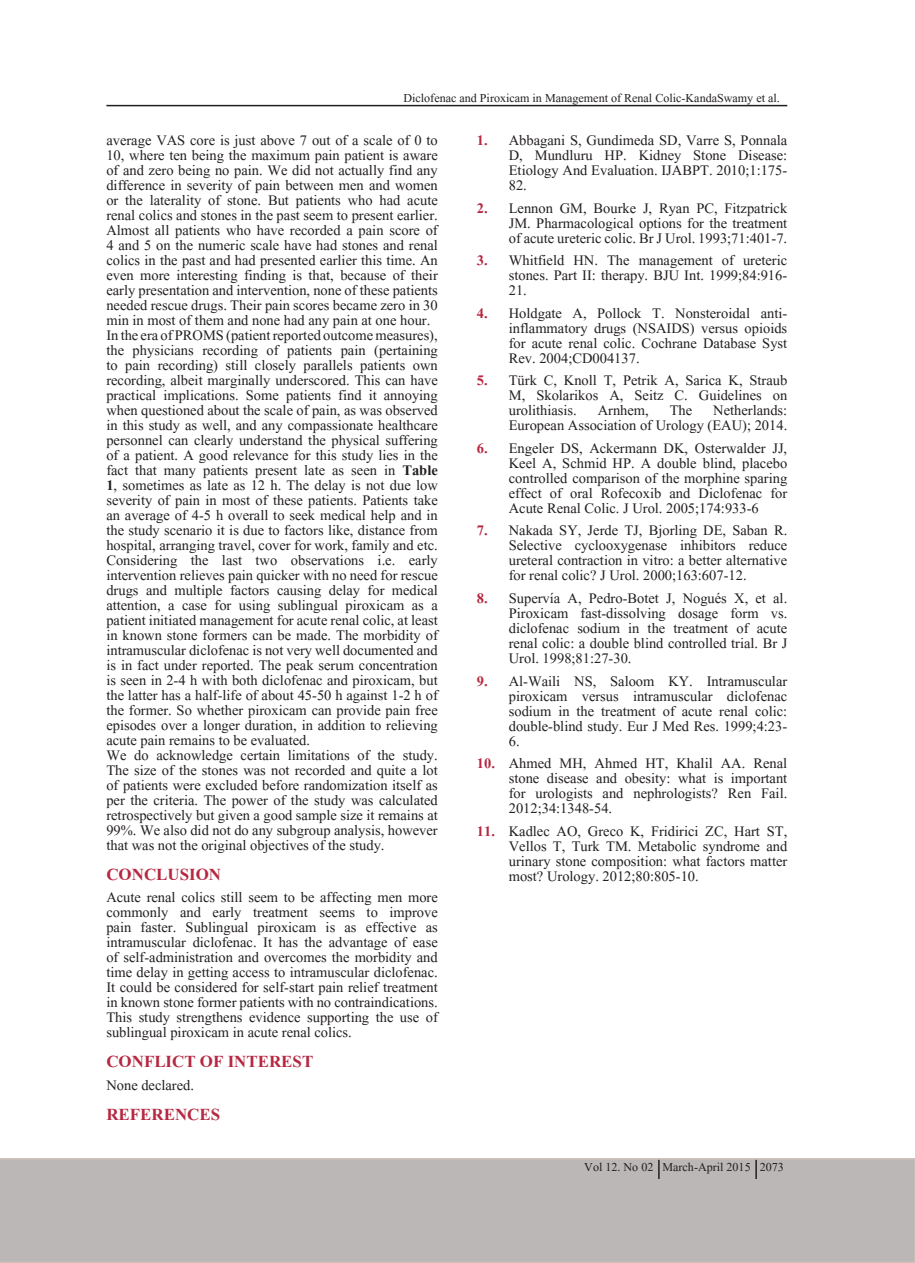
<style>
.page{position:relative;width:915px;height:1263px;background:#fff}
.page>*{position:absolute;margin:0;border:0;box-sizing:border-box;transform-origin:0 0}
.t1{font:700 21px "Aparajita";color:#b62841}
.t2{font:18px/15px "Aparajita";color:#231f20;text-align:justify}
.t3{font:15px "Aparajita";color:#231f20}
.s1{font-weight:700}
.s2{font-weight:700;color:#b62841}
</style>
<div class="page">
<hr style="left:106px;top:105px;width:681px;height:1px;background:#231f20">
<div style="left:0;top:1158px;width:914px;height:105px;background:#bbb7b7"></div>
<svg style="left:657px;top:1160px;width:2px;height:19px"></svg>
<svg style="left:754px;top:1160px;width:2px;height:19px"></svg>
<p class="t3" style="left:403px;top:91px;width:378px">Diclofenac and Piroxicam in Management of Renal Colic-KandaSwamy et al.</p>
<p class="t2" style="left:106px;top:134px;width:333px">average VAS core is just above 7 out of a scale of 0 to 10, where ten being the maximum pain patient is aware of and zero being no pain. We did not actually find any difference in severity of pain between men and women or the laterality of stone. But patients who had acute renal colics and stones in the past seem to present earlier.<br>Almost all patients who have recorded a pain score of 4 and 5 on the numeric scale have had stones and renal colics in the past and had presented earlier this time. An even more interesting finding is that, because of their early presentation and intervention, none of these patients needed rescue drugs. Their pain scores became zero in 30 min in most of them and none had any pain at one hour.</p>
<p class="t2" style="left:106px;top:329px;width:333px">In the era of PROMS (patient reported outcome measures), the physicians recording of patients pain (pertaining to pain recording) still closely parallels patients own recording, albeit marginally underscored. This can have practical implications. Some patients find it annoying when questioned about the scale of pain, as was observed in this study as well, and any compassionate healthcare personnel can clearly understand the physical suffering of a patient. A good relevance for this study lies in the fact that many patients present late as seen in <span class="s1">Table 1</span>, sometimes as late as 12 h. The delay is not due low severity of pain in most of these patients. Patients take an average of 4-5 h overall to seek medical help and in the study scenario it is due to factors like, distance from hospital, arranging travel, cover for work, family and etc.</p>
<p class="t2" style="left:106px;top:554px;width:333px">Considering the last two observations i.e. early intervention relieves pain quicker with no need for rescue drugs and multiple factors causing delay for medical attention, a case for using sublingual piroxicam as a patient initiated management for acute renal colic, at least in known stone formers can be made. The morbidity of intramuscular diclofenac is not very well documented and is in fact under reported. The peak serum concentration is seen in 2-4 h with both diclofenac and piroxicam, but the latter has a half-life of about 45-50 h against 1-2 h of the former. So whether piroxicam can provide pain free episodes over a longer duration, in addition to relieving acute pain remains to be evaluated.</p>
<p class="t2" style="left:106px;top:749px;width:333px">We do acknowledge certain limitations of the study.<br>The size of the stones was not recorded and quite a lot of patients were excluded before randomization itself as per the criteria. The power of the study was calculated retrospectively but given a good sample size it remains at 99%. We also did not do any subgroup analysis, however that was not the original objectives of the study.</p>
<p class="t1" style="left:106px;top:864px;width:116px">CONCLUSION</p>
<p class="t2" style="left:106px;top:892px;width:333px">Acute renal colics still seem to be affecting men more commonly and early treatment seems to improve pain faster. Sublingual piroxicam is as effective as intramuscular diclofenac. It has the advantage of ease of self-administration and overcomes the morbidity and time delay in getting access to intramuscular diclofenac.<br>It could be considered for self-start pain relief treatment in known stone former patients with no contraindications.<br>This study strengthens evidence supporting the use of sublingual piroxicam in acute renal colics.</p>
<p class="t1" style="left:106px;top:1052px;width:208px">CONFLICT OF INTEREST</p>
<p class="t2" style="left:106px;top:1079px;width:89px">None declared.</p>
<p class="t1" style="left:106px;top:1104px;width:115px">REFERENCES</p>
<p class="t2" style="left:508px;top:135px;width:280px;text-indent:-32px"><span class="s2">1.</span> Abbagani S, Gundimeda SD, Varre S, Ponnala D, Mundluru HP. Kidney Stone Disease:<br>Etiology And Evaluation. IJABPT. 2010;1:175- 82.</p>
<p class="t2" style="left:508px;top:202px;width:280px;text-indent:-32px"><span class="s2">2.</span> Lennon GM, Bourke J, Ryan PC, Fitzpatrick JM. Pharmacological options for the treatment of acute ureteric colic. Br J Urol. 1993;71:401-7.</p>
<p class="t2" style="left:508px;top:255px;width:280px;text-indent:-32px"><span class="s2">3.</span> Whitfield HN. The management of ureteric stones. Part II: therapy. BJU Int. 1999;84:916- 21.</p>
<p class="t2" style="left:508px;top:307px;width:280px;text-indent:-32px"><span class="s2">4.</span> Holdgate A, Pollock T. Nonsteroidal anti&shy;inflammatory drugs (NSAIDS) versus opioids for acute renal colic. Cochrane Database Syst Rev. 2004;CD004137.</p>
<p class="t2" style="left:508px;top:375px;width:280px;text-indent:-32px"><span class="s2">5.</span> Türk C, Knoll T, Petrik A, Sarica K, Straub M, Skolarikos A, Seitz C. Guidelines on urolithiasis. Arnhem, The Netherlands:<br>European Association of Urology (EAU); 2014.</p>
<p class="t2" style="left:508px;top:442px;width:280px;text-indent:-32px"><span class="s2">6.</span> Engeler DS, Ackermann DK, Osterwalder JJ, Keel A, Schmid HP. A double blind, placebo controlled comparison of the morphine sparing effect of oral Rofecoxib and Diclofenac for Acute Renal Colic. J Urol. 2005;174:933-6</p>
<p class="t2" style="left:508px;top:525px;width:280px;text-indent:-32px"><span class="s2">7.</span> Nakada SY, Jerde TJ, Bjorling DE, Saban R.<br>Selective cyclooxygenase inhibitors reduce ureteral contraction in vitro: a better alternative for renal colic? J Urol. 2000;163:607-12.</p>
<p class="t2" style="left:508px;top:592px;width:280px;text-indent:-32px"><span class="s2">8.</span> Supervía A, Pedro-Botet J, Nogués X, et al.<br>Piroxicam fast-dissolving dosage form vs. diclofenac sodium in the treatment of acute renal colic: a double blind controlled trial. Br J Urol. 1998;81:27-30.</p>
<p class="t2" style="left:508px;top:675px;width:280px;text-indent:-32px"><span class="s2">9.</span> Al-Waili NS, Saloom KY. Intramuscular piroxicam versus intramuscular diclofenac sodium in the treatment of acute renal colic: double-blind study. Eur J Med Res. 1999;4:23- 6.</p>
<p class="t2" style="left:508px;top:757px;width:280px;text-indent:-32px"><span class="s2">10.</span> Ahmed MH, Ahmed HT, Khalil AA. Renal stone disease and obesity: what is important for urologists and nephrologists? Ren Fail.<br>2012;34:1348-54.</p>
<p class="t2" style="left:508px;top:825px;width:280px;text-indent:-32px"><span class="s2">11.</span> Kadlec AO, Greco K, Fridirici ZC, Hart ST, Vellos T, Turk TM. Metabolic syndrome and urinary stone composition: what factors matter most? Urology. 2012;80:805-10.</p>
<p class="t3" style="left:759px;top:1159px;width:26px">1995</p>
<p class="t3" style="left:584px;top:1160px;width:201px">Vol 12. No 02 March-April 2015 2073</p>
</div>
